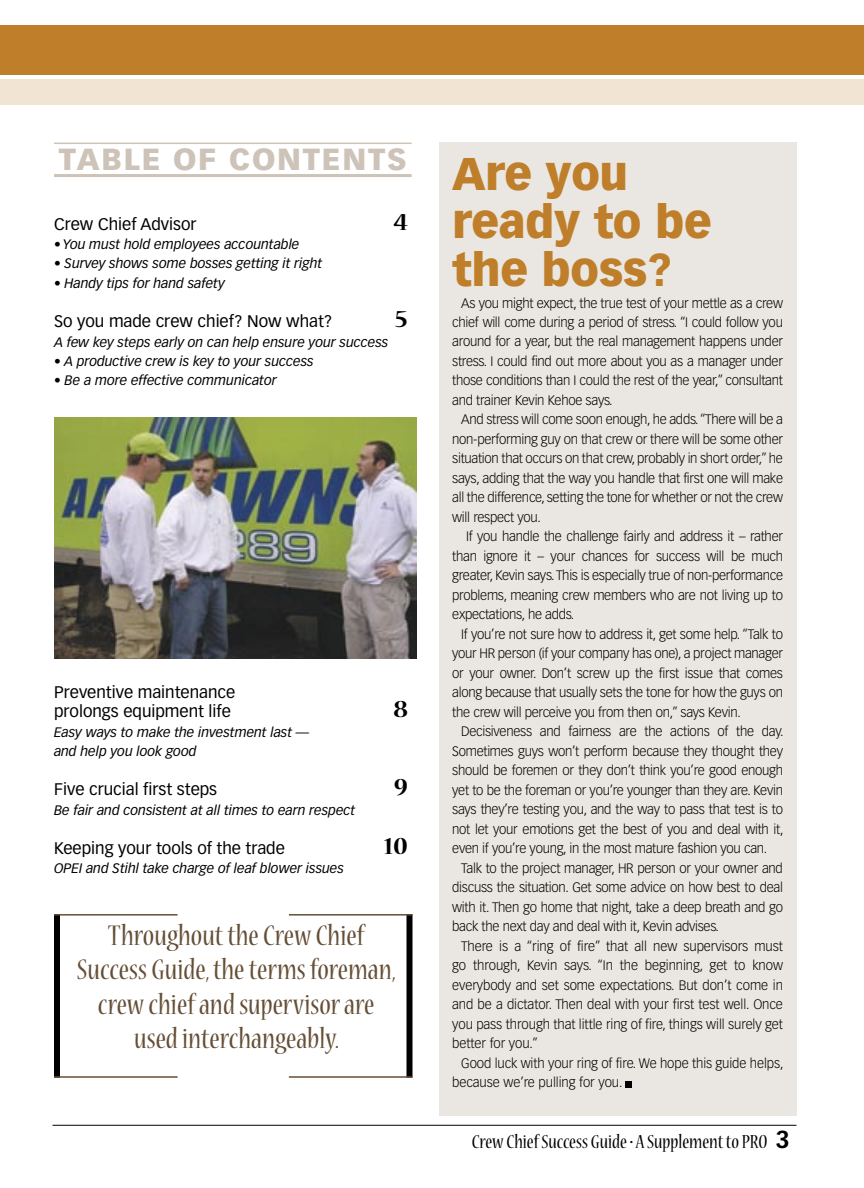
<style>
.page{position:relative;width:864px;height:1188px;background:#fff}
.page>*{position:absolute;margin:0;border:0;box-sizing:border-box;transform-origin:0 0}
.t1{font:900 45px/48px "Vectora LT Std";letter-spacing:-.01em;color:#bf7e29}
.t2{font:condensed 31.5px/34.5px "Nueva Std";color:#654e35;text-align:center}
.t3{font:900 30px "Vectora LT Std";letter-spacing:.06em;color:#cdc3b8}
.t4{font:700 27px "Nueva Std";color:#000}
.t5{font:condensed 21px "Nueva Std";color:#000}
.t6{font:16.5px/19.5px "Vectora LT Std";color:#000}
.t7{font:300 13.5px/19.5px "Vectora LT Std";letter-spacing:-.02em;color:#000;text-align:justify}
.t8{font:italic 13.5px/19.5px "Vectora LT Std";color:#000}
</style>
<div class="page">
<div style="left:439px;top:142px;width:357px;height:973px;background:#eae7e2"></div>
<div style="left:626px;top:1081px;width:6px;height:7px;background:#000"></div>
<hr style="left:54px;top:143px;width:358px;height:1px;background:#cdc3b8">
<hr style="left:54px;top:174px;width:358px;height:3px;background:#cdc3b8">
<div style="left:0;top:25px;width:864px;height:49px;background:#bf7e29"></div>
<div style="left:0;top:79px;width:864px;height:26px;background:#f2e4d2"></div>
<div style="left:406px;top:914px;width:6px;height:164px;background:#000"></div>
<div style="left:54px;top:914px;width:6px;height:164px;background:#000"></div>
<hr style="left:54px;top:914px;width:124px;height:2px;background:#654e35">
<hr style="left:289px;top:914px;width:123px;height:2px;background:#654e35">
<hr style="left:54px;top:1076px;width:124px;height:2px;background:#654e35">
<hr style="left:289px;top:1076px;width:123px;height:2px;background:#654e35">
<img style="left:54px;top:417px;width:363px;height:242px">
<hr style="left:52px;top:1125px;width:744px;height:1px;background:#000">
<h3 class="t3" style="left:59px;top:140px;width:349px">Table of contents</h3>
<p class="t6" style="left:54px;top:214px;width:144px">Crew Chief Advisor</p>
<h3 class="t4" style="left:393px;top:209px;width:16px">4</h3>
<p class="t8" style="left:54px;top:235px;width:247px">• You must hold employees accountable</p>
<p class="t8" style="left:54px;top:254px;width:270px">• Survey shows some bosses getting it right</p>
<p class="t8" style="left:54px;top:274px;width:172px">• Handy tips for hand safety</p>
<p class="t6" style="left:54px;top:312px;width:280px">So you made crew chief? Now what?</p>
<h3 class="t4" style="left:395px;top:306px;width:14px">5</h3>
<p class="t8" style="left:54px;top:332px;width:336px">A few key steps early on can help ensure your success</p>
<p class="t8" style="left:54px;top:352px;width:261px">• A productive crew is key to your success</p>
<p class="t8" style="left:54px;top:371px;width:224px">• Be a more effective communicator</p>
<p class="t6" style="left:54px;top:682px;width:183px">Preventive maintenance prolongs equipment life</p>
<h3 class="t4" style="left:393px;top:696px;width:16px">8</h3>
<p class="t8" style="left:54px;top:722px;width:257px">Easy ways to make the investment last — and help you look good</p>
<p class="t6" style="left:54px;top:780px;width:165px">Five crucial first steps</p>
<h3 class="t4" style="left:394px;top:774px;width:16px">9</h3>
<p class="t8" style="left:54px;top:800px;width:303px">Be fair and consistent at all times to earn respect</p>
<p class="t6" style="left:54px;top:838px;width:232px">Keeping your tools of the trade</p>
<h3 class="t4" style="left:384px;top:833px;width:25px">10</h3>
<p class="t8" style="left:54px;top:859px;width:291px">OPEI and Stihl take charge of leaf blower issues</p>
<h2 class="t2" style="left:77px;top:920px;width:321px">Throughout the Crew Chief<br>Success Guide, the terms foreman, crew chief and supervisor are used interchangeably.</h2>
<h1 class="t1" style="left:452px;top:150px;width:261px">Are you ready to be the boss?</h1>
<p class="t7" style="left:452px;top:293px;width:332px;text-indent:9px">As you might expect, the true test of your mettle as a crew chief will come during a period of stress. “I could follow you around for a year, but the real management happens under stress. I could find out more about you as a manager under those conditions than I could the rest of the year,” consultant and trainer Kevin Kehoe says.</p>
<p class="t7" style="left:452px;top:410px;width:332px;text-indent:9px">And stress will come soon enough, he adds. “There will be a non-performing guy on that crew or there will be some other situation that occurs on that crew, probably in short order,” he says, adding that the way you handle that first one will make all the difference, setting the tone for whether or not the crew will respect you.</p>
<p class="t7" style="left:452px;top:527px;width:332px;text-indent:14px">If you handle the challenge fairly and address it – rather than ignore it – your chances for success will be much greater, Kevin says. This is especially true of non-performance problems, meaning crew members who are not living up to expectations, he adds.</p>
<p class="t7" style="left:452px;top:625px;width:332px;text-indent:9px">If you’re not sure how to address it, get some help. “Talk to your HR person (if your company has one), a project manager or your owner. Don’t screw up the first issue that comes along because that usually sets the tone for how the guys on the crew will perceive you from then on,” says Kevin.</p>
<p class="t7" style="left:452px;top:722px;width:333px;text-indent:9px">Decisiveness and fairness are the actions of the day.<br>Sometimes guys won’t perform because they thought they should be foremen or they don’t think you’re good enough yet to be the foreman or you’re younger than they are. Kevin says they’re testing you, and the way to pass that test is to not let your emotions get the best of you and deal with it, even if you’re young, in the most mature fashion you can.</p>
<p class="t7" style="left:452px;top:858px;width:332px;text-indent:9px">Talk to the project manager, HR person or your owner and discuss the situation. Get some advice on how best to deal with it. Then go home that night, take a deep breath and go back the next day and deal with it, Kevin advises.</p>
<p class="t7" style="left:452px;top:936px;width:332px;text-indent:9px">There is a “ring of fire” that all new supervisors must go through, Kevin says. “In the beginning, get to know everybody and set some expectations. But don’t come in and be a dictator. Then deal with your first test well. Once you pass through that little ring of fire, things will surely get better for you.”</p>
<p class="t7" style="left:452px;top:1053px;width:333px;text-indent:9px">Good luck with your ring of fire. We hope this guide helps, because we’re pulling for you.</p>
<h3 class="t5" style="left:472px;top:1132px;width:297px">Crew Chief Success Guide • A Supplement to PRO</h3>
</div>
